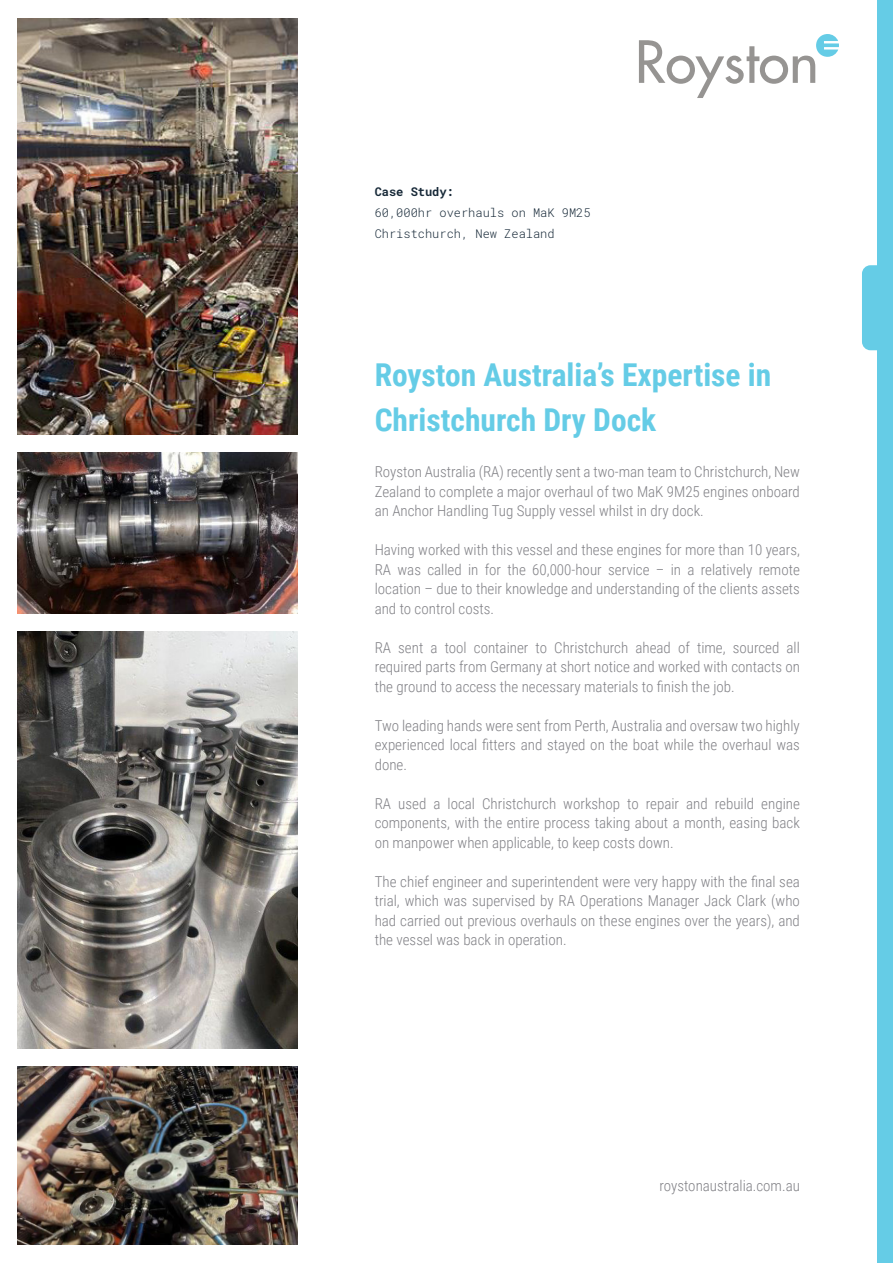
<style>
.page{position:relative;width:893px;height:1263px;background:#fff}
.page>*{position:absolute;margin:0;border:0;box-sizing:border-box;transform-origin:0 0}
.t1{font:700 31.5px/45px "Roboto Condensed";color:#65cce6}
.t2{font:300 15px/19.5px "Roboto Condensed";color:#818186;text-align:justify}
.t3{font:300 12px "Roboto Mono";color:#172938}
.t4{font:700 12px "Roboto Mono";color:#172938}
</style>
<div class="page">
<div style="left:878px;top:0;width:15px;height:1263px;background:#65cce6"></div>
<svg style="left:862px;top:265px;width:16px;height:85px"></svg>
<svg style="left:639px;top:34px;width:200px;height:64px"></svg>
<img style="left:17px;top:453px;width:280px;height:161px">
<img style="left:17px;top:632px;width:281px;height:416px">
<img style="left:17px;top:1066px;width:281px;height:179px">
<img style="left:17px;top:18px;width:281px;height:417px">
<p class="t4" style="left:375px;top:183px;width:81px">Case Study:</p>
<p class="t3" style="left:375px;top:205px;width:218px">60,000hr overhauls on MaK 9M25</p>
<p class="t3" style="left:375px;top:226px;width:182px">Christchurch, New Zealand</p>
<p class="t1" style="left:375px;top:351px;width:398px">Royston Australia’s Expertise in<br>Christchurch Dry Dock</p>
<p class="t2" style="left:375px;top:462px;width:427px">Royston Australia (RA) recently sent a two-man team to Christchurch, New Zealand to complete a major overhaul of two MaK 9M25 engines onboard an Anchor Handling Tug Supply vessel whilst in dry dock.</p>
<p class="t2" style="left:375px;top:540px;width:427px">Having worked with this vessel and these engines for more than 10 years, RA was called in for the 60,000-hour service – in a relatively remote location – due to their knowledge and understanding of the clients assets and to control costs.</p>
<p class="t2" style="left:375px;top:637px;width:427px">RA sent a tool container to Christchurch ahead of time, sourced all required parts from Germany at short notice and worked with contacts on the ground to access the necessary materials to finish the job.</p>
<p class="t2" style="left:375px;top:715px;width:427px">Two leading hands were sent from Perth, Australia and oversaw two highly experienced local fitters and stayed on the boat while the overhaul was done.</p>
<p class="t2" style="left:375px;top:793px;width:427px">RA used a local Christchurch workshop to repair and rebuild engine components, with the entire process taking about a month, easing back on manpower when applicable, to keep costs down.</p>
<p class="t2" style="left:375px;top:871px;width:427px">The chief engineer and superintendent were very happy with the final sea trial, which was supervised by RA Operations Manager Jack Clark (who had carried out previous overhauls on these engines over the years), and the vessel was back in operation.</p>
<p class="t2" style="left:659px;top:1176px;width:142px">roystonaustralia.com.au</p>
</div>
